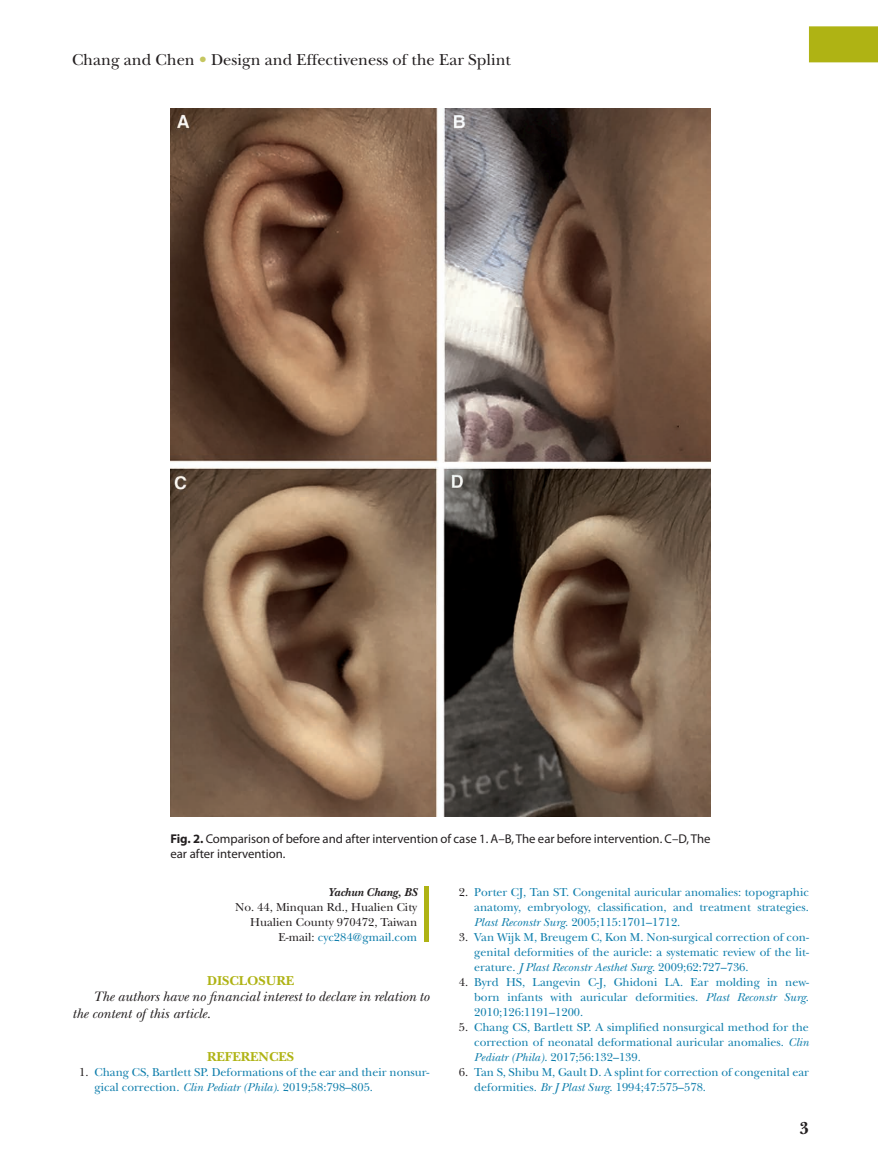
<style>
.page{position:relative;width:878px;height:1175px;background:#fff}
.page>*{position:absolute;margin:0;border:0;box-sizing:border-box;transform-origin:0 0}
.t1{font:700 18px "New Baskerville Std";color:#231f20}
.t2{font:16.5px "New Baskerville Std";color:#231f20}
.t3{font:italic 14.25px/16.5px "New Baskerville Std";color:#231f20}
.t4{font:700 13.5px "New Baskerville Std";color:#afb314}
.t5{font:12.75px/15px "Myriad Pro";color:#231f20}
.t6{font:12px/15px "New Baskerville Std";color:#0f7eac;text-align:justify}
.t7{font:12px/15px "New Baskerville Std";color:#231f20;text-align:right}
.t8{font:italic 700 12px "New Baskerville Std";color:#231f20}
.s1{color:#c5c660}
.s2{font-weight:700}
.s3{color:#0f7eac}
.s4{color:#231f20}
.s5{font-style:italic}
</style>
<div class="page">
<div style="left:808px;top:26px;width:70px;height:36px;background:#afb314"></div>
<div style="left:424px;top:886px;width:5px;height:15px;background:#afb314"></div>
<div style="left:424px;top:901px;width:5px;height:15px;background:#afb314"></div>
<div style="left:424px;top:916px;width:5px;height:15px;background:#afb314"></div>
<div style="left:424px;top:925px;width:5px;height:16px;background:#afb314"></div>
<img style="left:170px;top:108px;width:540px;height:708px">
<h2 class="t2" style="left:72px;top:50px;width:440px">Chang and Chen <span class="s1">•</span> Design and Effectiveness of the Ear Splint</h2>
<p class="t5" style="left:170px;top:830px;width:542px"><span class="s2">Fig. 2.</span> Comparison of before and after intervention of case 1. A–B, The ear before intervention. C–D, The ear after intervention.</p>
<p class="t8" style="left:328px;top:885px;width:90px">Yachun Chang, BS</p>
<p class="t7" style="left:235px;top:899px;width:183px">No. 44, Minquan Rd., Hualien City<br>Hualien County 970472, Taiwan<br>E-mail: <span class="s3">cyc284@gmail.com</span></p>
<p class="t4" style="left:207px;top:972px;width:89px">DISCLOSURE</p>
<p class="t3" style="left:72px;top:988px;width:358px;text-indent:21px">The authors have no financial interest to declare in relation to the content of this article.</p>
<p class="t4" style="left:207px;top:1048px;width:89px">REFERENCES</p>
<p class="t6" style="left:94px;top:1064px;width:336px;text-indent:-15px"><span class="s4">1.</span> Chang CS, Bartlett SP. Deformations of the ear and their nonsur&shy;gical correction. <span class="s5">Clin Pediatr (Phila)</span>. 2019;58:798–805.</p>
<p class="t6" style="left:474px;top:884px;width:336px;text-indent:-15px"><span class="s4">2.</span> Porter CJ, Tan ST. Congenital auricular anomalies: topographic anatomy, embryology, classification, and treatment strategies.<br><span class="s5">Plast Reconstr Surg</span>. 2005;115:1701–1712.</p>
<p class="t6" style="left:474px;top:929px;width:336px;text-indent:-15px"><span class="s4">3.</span> Van Wijk M, Breugem C, Kon M. Non-surgical correction of con&shy;genital deformities of the auricle: a systematic review of the lit&shy;erature. <span class="s5">J Plast Reconstr Aesthet Surg</span>. 2009;62:727–736.</p>
<p class="t6" style="left:474px;top:974px;width:336px;text-indent:-15px"><span class="s4">4.</span> Byrd HS, Langevin C-J, Ghidoni LA. Ear molding in new&shy;born infants with auricular deformities. <span class="s5">Plast Reconstr Surg</span>.<br>2010;126:1191–1200.</p>
<p class="t6" style="left:474px;top:1019px;width:336px;text-indent:-15px"><span class="s4">5.</span> Chang CS, Bartlett SP. A simplified nonsurgical method for the correction of neonatal deformational auricular anomalies. <span class="s5">Clin Pediatr (Phila)</span>. 2017;56:132–139.</p>
<p class="t6" style="left:474px;top:1064px;width:336px;text-indent:-15px"><span class="s4">6.</span> Tan S, Shibu M, Gault D. A splint for correction of congenital ear deformities. <span class="s5">Br J Plast Surg</span>. 1994;47:575–578.</p>
<h1 class="t1" style="left:799px;top:1118px;width:11px">3</h1>
</div>
